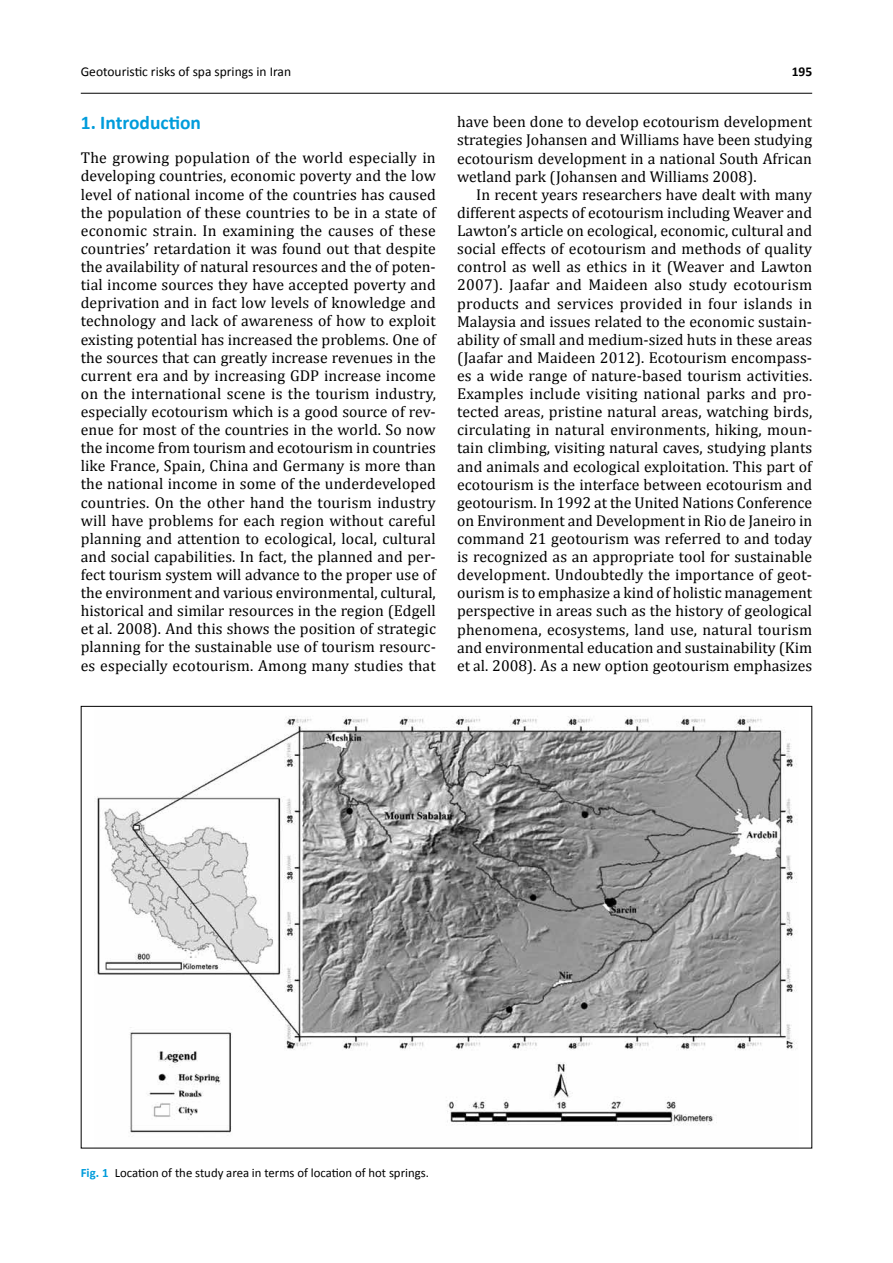
<style>
.page{position:relative;width:893px;height:1263px;background:#fff}
.page>*{position:absolute;margin:0;border:0;box-sizing:border-box;transform-origin:0 0}
.t1{font:700 19.5px "Calibri";color:#009cdb}
.t2{font:15.75px/18.1px "Cambria";color:#000;text-align:justify}
.t3{font:13.5px "Calibri";color:#000}
.t4{font:700 13.5px "Calibri";color:#000}
.t5{font:12.75px "Calibri";color:#000}
.s1{font-weight:700;color:#009cdb}
</style>
<div class="page">
<hr style="left:81px;top:93px;width:731px;height:1px;background:#000">
<img style="left:97px;top:716px;width:700px;height:417px">
<p class="t3" style="left:81px;top:63px;width:212px">Geotouristic risks of spa springs in Iran</p>
<p class="t4" style="left:792px;top:63px;width:22px">195</p>
<p class="t1" style="left:81px;top:110px;width:122px">1. Introduction</p>
<p class="t2" style="left:81px;top:149px;width:357px">The growing population of the world especially in developing countries, economic poverty and the low level of national income of the countries has caused the population of these countries to be in a state of economic strain. In examining the causes of these countries’ retardation it was found out that despite the availability of natural resources and the of poten&shy;tial income sources they have accepted poverty and deprivation and in fact low levels of knowledge and technology and lack of awareness of how to exploit existing potential has increased the problems. One of the sources that can greatly increase revenues in the current era and by increasing GDP increase income on the international scene is the tourism industry, especially ecotourism which is a good source of rev&shy;enue for most of the countries in the world. So now the income from tourism and ecotourism in countries like France, Spain, China and Germany is more than the national income in some of the underdeveloped countries. On the other hand the tourism industry will have problems for each region without careful planning and attention to ecological, local, cultural and social capabilities. In fact, the planned and per&shy;fect tourism system will advance to the proper use of the environment and various environmental, cultural, historical and similar resources in the region (Edgell et al. 2008). And this shows the position of strategic planning for the sustainable use of tourism resourc&shy;es especially ecotourism. Among many studies that</p>
<p class="t2" style="left:457px;top:113px;width:357px">have been done to develop ecotourism development strategies Johansen and Williams have been studying ecotourism development in a national South African wetland park (Johansen and Williams 2008).</p>
<p class="t2" style="left:457px;top:185px;width:357px;text-indent:19px">In recent years researchers have dealt with many different aspects of ecotourism including Weaver and Lawton’s article on ecological, economic, cultural and social effects of ecotourism and methods of quality control as well as ethics in it (Weaver and Lawton 2007). Jaafar and Maideen also study ecotourism products and services provided in four islands in Malaysia and issues related to the economic sustain&shy;ability of small and medium-sized huts in these areas (Jaafar and Maideen 2012). Ecotourism encompass&shy;es a wide range of nature-based tourism activities.<br>Examples include visiting national parks and pro&shy;tected areas, pristine natural areas, watching birds, circulating in natural environments, hiking, moun&shy;tain climbing, visiting natural caves, studying plants and animals and ecological exploitation. This part of ecotourism is the interface between ecotourism and geotourism. In 1992 at the United Nations Conference on Environment and Development in Rio de Janeiro in command 21 geotourism was referred to and today is recognized as an appropriate tool for sustainable development. Undoubtedly the importance of geot&shy;ourism is to emphasize a kind of holistic management perspective in areas such as the history of geological phenomena, ecosystems, land use, natural tourism and environmental education and sustainability (Kim et al. 2008). As a new option geotourism emphasizes</p>
<p class="t5" style="left:81px;top:1165px;width:350px"><span class="s1">Fig. 1</span> Location of the study area in terms of location of hot springs.</p>
</div>
